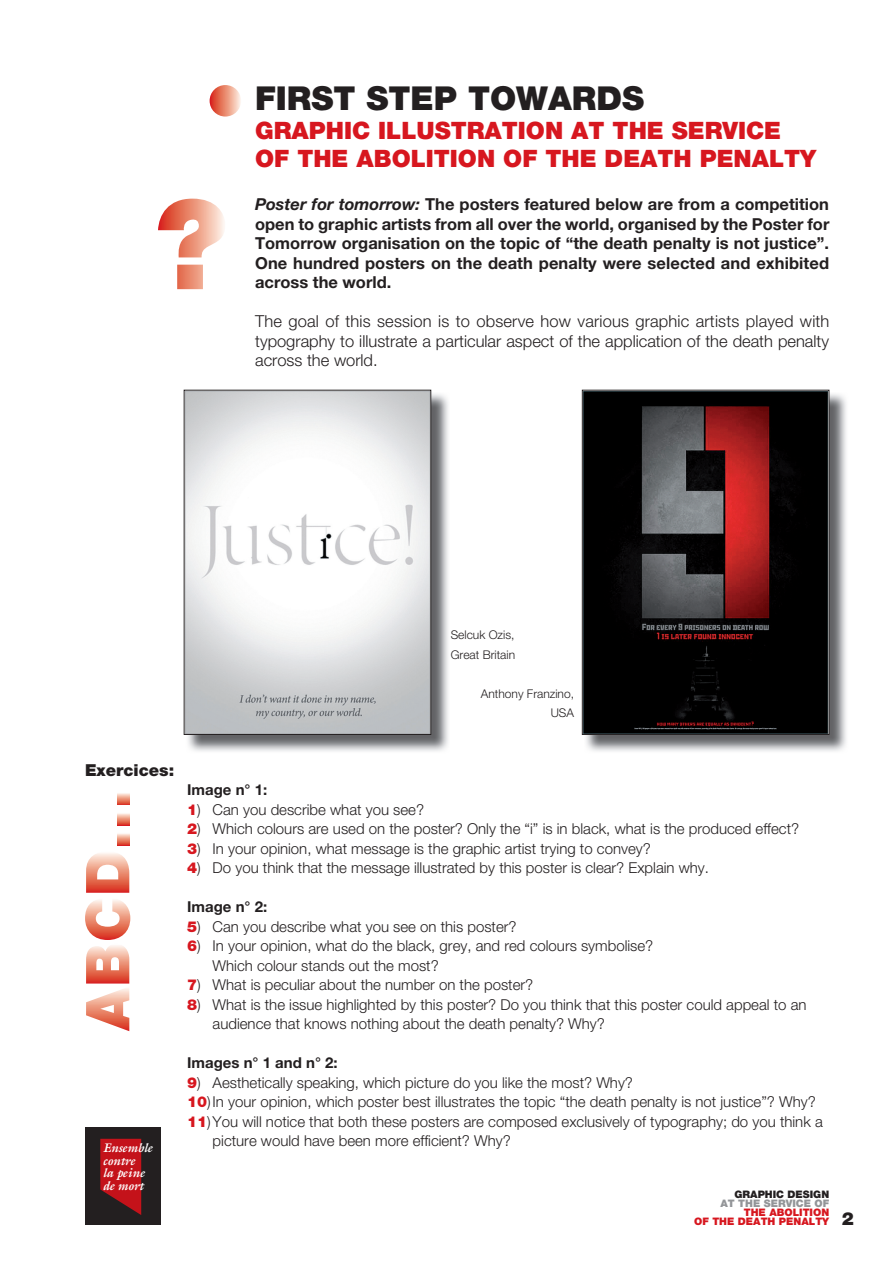
<style>
.page{position:relative;width:893px;height:1263px;background:#fff}
.page>*{position:absolute;margin:0;border:0;box-sizing:border-box;transform-origin:0 0}
.t1{font:900 33px "Helvetica Neue";color:#231f20}
.t2{font:900 24px/28.5px "Helvetica Neue";color:#d7171f}
.t3{font:700 16.5px/19.5px "Helvetica Neue";letter-spacing:.005em;color:#231f20;text-align:justify}
.t4{font:300 16.5px/19.5px "Helvetica Neue";color:#231f20;text-align:justify}
.t5{font:900 16.5px "Helvetica Neue";color:#231f20}
.t6{font:300 15px/19.5px "Helvetica Neue";color:#231f20}
.t7{font:700 15px "Helvetica Neue";color:#231f20}
.t8{font:italic 700 12.6px/12.6px "Galliard";letter-spacing:-.01em;color:#fff}
.t9{font:300 12px/19.5px "Helvetica Neue";color:#231f20}
.t10{font:900 10.35px/9px "Helvetica Neue";color:#d7171f}
.t11{font:900 10.35px "Helvetica Neue";color:#939598}
.t12{font:900 10.35px "Helvetica Neue";color:#231f20}
.s1{font-style:italic}
.s2{font-weight:900;color:#d7171f}
.s3{font-size:18px;color:#231f20}
</style>
<div class="page">
<div style="left:85px;top:1127px;width:76px;height:98px;background:#231f20"></div>
<svg style="left:100px;top:1139px;width:41px;height:76px"></svg>
<svg style="left:210px;top:85px;width:31px;height:32px"></svg>
<svg style="left:158px;top:199px;width:67px;height:90px"></svg>
<svg style="left:117px;top:793px;width:12px;height:12px"></svg>
<svg style="left:117px;top:813px;width:12px;height:12px"></svg>
<svg style="left:117px;top:833px;width:12px;height:12px"></svg>
<svg style="left:85px;top:853px;width:45px;height:178px"></svg>
<img style="left:188px;top:392px;width:260px;height:359px">
<img style="left:186px;top:392px;width:243px;height:341px">
<img style="left:586px;top:392px;width:260px;height:359px">
<img style="left:584px;top:392px;width:243px;height:341px">
<div style="left:582px;top:390px;width:247px;height:345px;border:1px solid #231f20"></div>
<h1 class="t1" style="left:255px;top:79px;width:390px">FIRST STEP TOWARDS</h1>
<h2 class="t2" style="left:255px;top:116px;width:563px">GRAPHIC ILLUSTRATION AT THE SERVICE<br>OF THE ABOLITION OF THE DEATH PENALTY</h2>
<p class="t3" style="left:255px;top:194px;width:576px"><span class="s1">Poster for tomorrow:</span> The posters featured below are from a competition open to graphic artists from all over the world, organised by the Poster for Tomorrow organisation on the topic of “the death penalty is not justice”.<br>One hundred posters on the death penalty were selected and exhibited across the world.</p>
<p class="t4" style="left:255px;top:311px;width:576px">The goal of this session is to observe how various graphic artists played with typography to illustrate a particular aspect of the application of the death penalty across the world.</p>
<p class="t9" style="left:451px;top:625px;width:66px">Selcuk Ozis,<br>Great Britain</p>
<p class="t9" style="left:481px;top:683px;width:95px;text-align:right">Anthony Franzino,<br>USA</p>
<p class="t5" style="left:85px;top:760px;width:91px">Exercices:</p>
<p class="t8" style="left:103px;top:1141px;width:51px">Ensemble contre<br>la peine de mort</p>
<p class="t7" style="left:187px;top:780px;width:82px">Image n° 1:</p>
<p class="t6" style="left:187px;top:799px;width:238px"><span class="s2">1</span>) Can you describe what you see?</p>
<p class="t6" style="left:187px;top:819px;width:614px"><span class="s2">2</span>) Which colours are used on the poster? Only the “i” is in black, what is the produced effect?</p>
<p class="t6" style="left:187px;top:838px;width:465px"><span class="s2">3</span>) In your opinion, what message is the graphic artist trying to convey?</p>
<p class="t6" style="left:187px;top:858px;width:523px"><span class="s2">4</span>) Do you think that the message illustrated by this poster is clear? Explain why.</p>
<p class="t7" style="left:187px;top:897px;width:82px">Image n° 2:</p>
<p class="t6" style="left:187px;top:916px;width:331px"><span class="s2">5</span>) Can you describe what you see on this poster?</p>
<p class="t6" style="left:213px;top:936px;width:442px;text-indent:-26px"><span class="s2">6</span>) In your opinion, what do the black, grey, and red colours symbolise?<br>Which colour stands out the most?</p>
<p class="t6" style="left:187px;top:975px;width:348px"><span class="s2">7</span>) What is peculiar about the number on the poster?</p>
<p class="t6" style="left:213px;top:994px;width:595px;text-indent:-26px"><span class="s2">8</span>) What is the issue highlighted by this poster? Do you think that this poster could appeal to an audience that knows nothing about the death penalty? Why?</p>
<p class="t7" style="left:187px;top:1053px;width:152px">Images n° 1 and n° 2:</p>
<p class="t6" style="left:187px;top:1072px;width:447px"><span class="s2">9</span>) Aesthetically speaking, which picture do you like the most? Why?</p>
<p class="t6" style="left:187px;top:1092px;width:630px"><span class="s2">10</span>) In your opinion, which poster best illustrates the topic “the death penalty is not justice”? Why?</p>
<p class="t6" style="left:213px;top:1111px;width:612px;text-indent:-26px"><span class="s2">11</span>) You will notice that both these posters are composed exclusively of typography; do you think a picture would have been more efficient? Why?</p>
<p class="t12" style="left:734px;top:1188px;width:96px">GRAPHIC DESIGN</p>
<p class="t11" style="left:720px;top:1197px;width:110px">AT THE SERVICE OF</p>
<p class="t10" style="left:694px;top:1207px;width:161px;text-indent:50px">THE ABOLITION<br>OF THE DEATH PENALTY <span class="s3">2</span></p>
</div>
